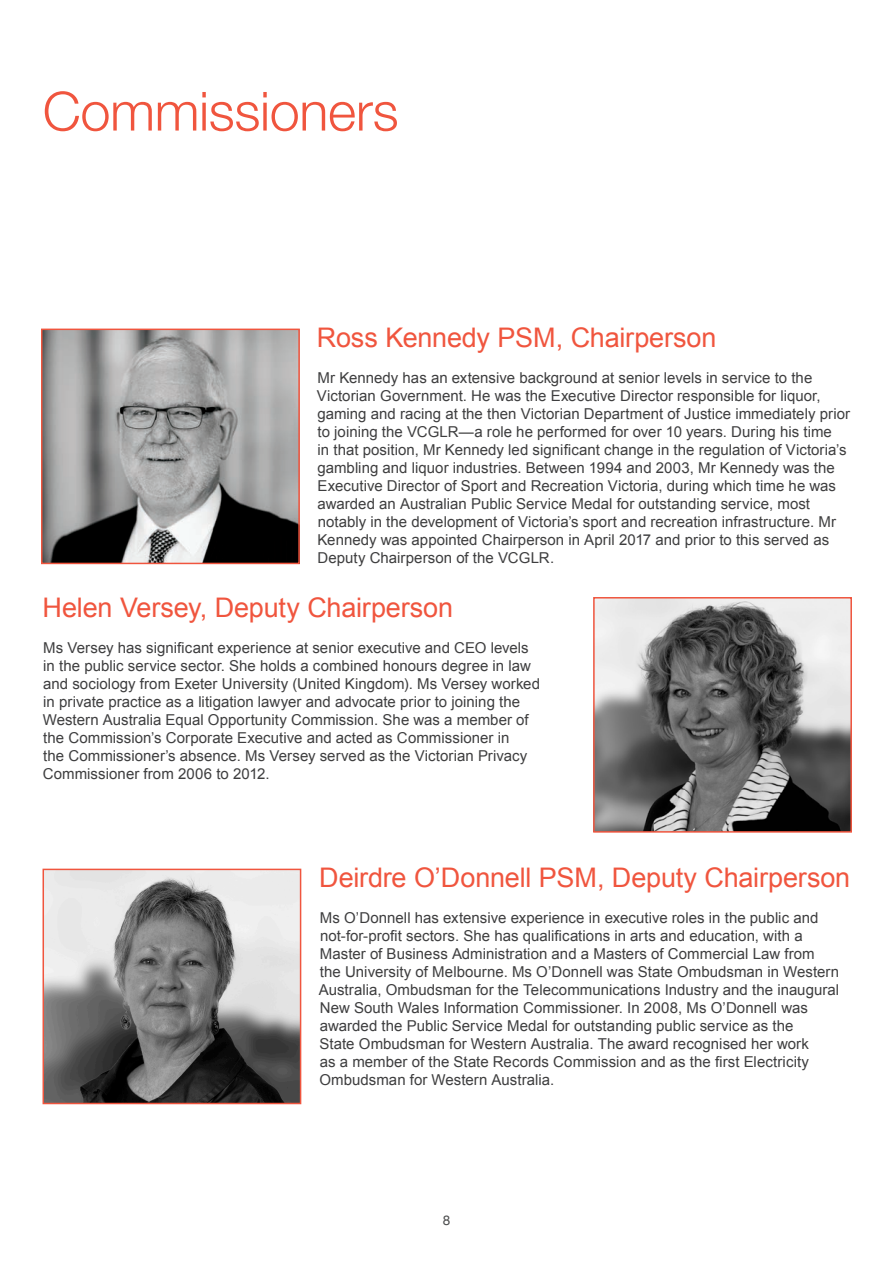
<style>
.page{position:relative;width:893px;height:1263px;background:#fff}
.page>*{position:absolute;margin:0;border:0;box-sizing:border-box;transform-origin:0 0}
.Heading{font:300 54px "Helvetica Neue";letter-spacing:-.005em;color:#f0553e}
.Sub_heading{font:27px "Arial";letter-spacing:-.005em;color:#f0553e}
.Body_copy{font:27px "Arial";letter-spacing:-.005em;color:#f0553e}
.Body_copy-2{font:15px/18px "Arial";letter-spacing:.005em;color:#3e3e3f}
.t1{font:13.5px "Helvetica Neue";color:#4b4c4d}
</style>
<div class="page">
<img style="left:44px;top:332px;width:253px;height:229px">
<img style="left:596px;top:600px;width:253px;height:230px">
<div style="left:41px;top:329px;width:259px;height:235px;border:2px solid #f0553e"></div>
<div style="left:593px;top:597px;width:259px;height:236px;border:2px solid #f0553e"></div>
<img style="left:46px;top:872px;width:252px;height:229px">
<div style="left:43px;top:869px;width:258px;height:235px;border:2px solid #f0553e"></div>
<h1 class="Heading" style="left:43px;top:68px;width:357px">Commissioners</h1>
<h2 class="Sub_heading" style="left:317px;top:319px;width:401px">Ross Kennedy PSM, Chairperson</h2>
<p class="Body_copy-2" style="left:317px;top:368px;width:535px">Mr Kennedy has an extensive background at senior levels in service to the Victorian Government. He was the Executive Director responsible for liquor, gaming and racing at the then Victorian Department of Justice immediately prior to joining the VCGLR—a role he performed for over 10 years. During his time<br>in that position, Mr Kennedy led significant change in the regulation of Victoria’s gambling and liquor industries. Between 1994 and 2003, Mr Kennedy was the Executive Director of Sport and Recreation Victoria, during which time he was awarded an Australian Public Service Medal for outstanding service, most notably in the development of Victoria’s sport and recreation infrastructure. Mr Kennedy was appointed Chairperson in April 2017 and prior to this served as Deputy Chairperson of the VCGLR.</p>
<p class="Body_copy" style="left:43px;top:589px;width:412px">Helen Versey, Deputy Chairperson</p>
<p class="Body_copy-2" style="left:43px;top:638px;width:499px">Ms Versey has significant experience at senior executive and CEO levels in the public service sector. She holds a combined honours degree in law and sociology from Exeter University (United Kingdom). Ms Versey worked in private practice as a litigation lawyer and advocate prior to joining the Western Australia Equal Opportunity Commission. She was a member of the Commission’s Corporate Executive and acted as Commissioner in<br>the Commissioner’s absence. Ms Versey served as the Victorian Privacy Commissioner from 2006 to 2012.</p>
<h2 class="Sub_heading" style="left:319px;top:859px;width:532px">Deirdre O’Donnell PSM, Deputy Chairperson</h2>
<p class="Body_copy-2" style="left:319px;top:908px;width:522px">Ms O’Donnell has extensive experience in executive roles in the public and not-for-profit sectors. She has qualifications in arts and education, with a Master of Business Administration and a Masters of Commercial Law from<br>the University of Melbourne. Ms O’Donnell was State Ombudsman in Western Australia, Ombudsman for the Telecommunications Industry and the inaugural New South Wales Information Commissioner. In 2008, Ms O’Donnell was awarded the Public Service Medal for outstanding public service as the<br>State Ombudsman for Western Australia. The award recognised her work<br>as a member of the State Records Commission and as the first Electricity Ombudsman for Western Australia.</p>
<p class="t1" style="left:443px;top:1210px;width:9px">8</p>
</div>
